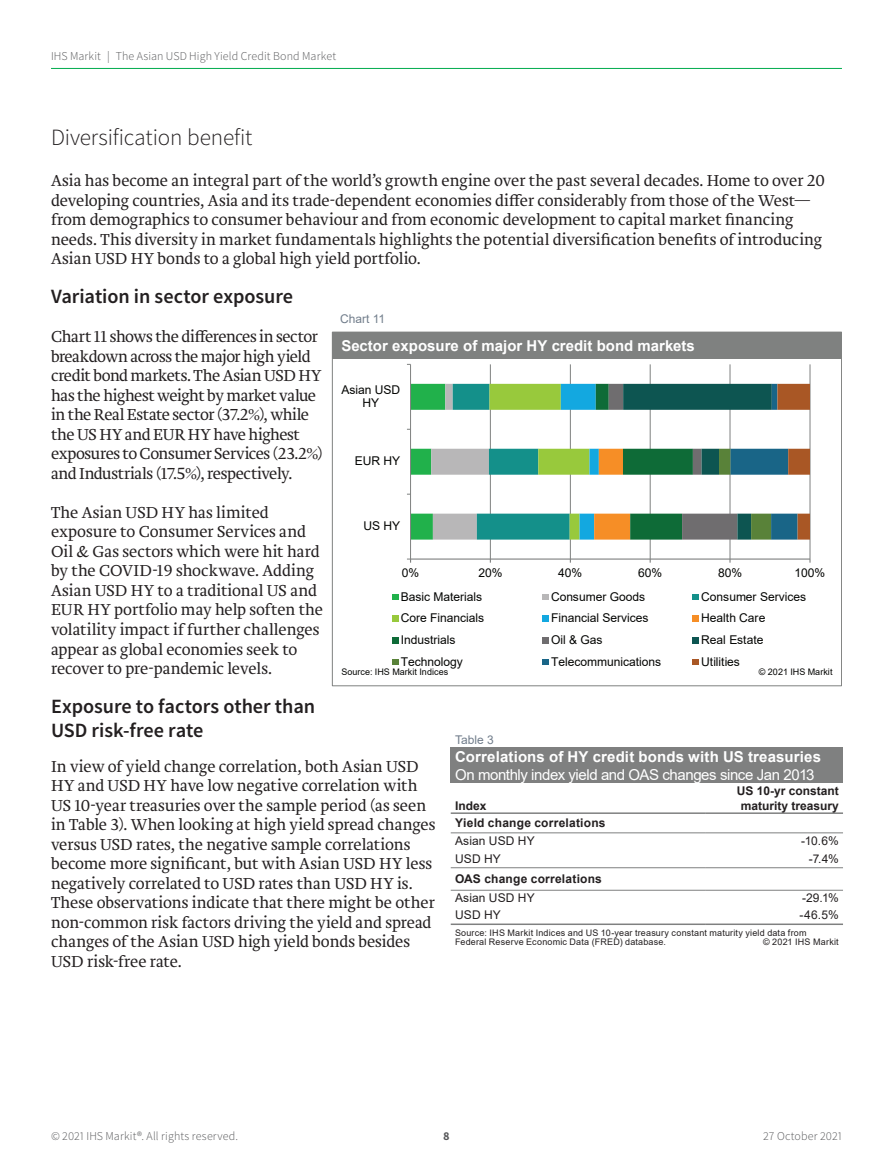
<style>
.page{position:relative;width:893px;height:1170px;background:#fff}
.page>*{position:absolute;margin:0;border:0;box-sizing:border-box;transform-origin:0 0}
.t1{font:300 23.25px "Source Sans Pro";letter-spacing:-.005em;color:#231f20}
.t2{font:600 20.25px/24px "Source Sans Pro";letter-spacing:-.005em;color:#231f20}
.t3{font:300 16.5px/19.5px "Brioni Std";letter-spacing:-.005em;color:#231f20}
.t4{font:300 16.5px/19.5px "Brioni Std";letter-spacing:-.025em;color:#231f20}
.t5{font:700 15px "Arial";letter-spacing:.005em;color:#fff}
.t6{font:15px "Arial";letter-spacing:-.03em;color:#fff}
.t7{font:12px/13.8px "Arial";letter-spacing:-.005em;color:#040503;text-align:center}
.t8{font:300 12px "Source Sans Pro";letter-spacing:.01em;color:#57585a}
.t9{font:700 12px/15px "Arial";letter-spacing:.015em;color:#231f20;text-align:center}
.t10{font:12px "Arial";letter-spacing:.02em;color:#231f20}
.t11{font:12px "Arial";color:#717d8b}
.t12{font:700 12px "Source Sans Pro";color:#57585a}
.t13{font:9px/9px "Arial";letter-spacing:.02em;color:#231f20}
.t14{font:9px "Arial";letter-spacing:.005em;color:#040503}
</style>
<div class="page">
<hr style="left:51px;top:68px;width:791px;height:1px;background:#00ab4d">
<hr style="left:490px;top:364px;width:1px;height:195px;background:#7f8180">
<hr style="left:570px;top:364px;width:1px;height:195px;background:#7f8180">
<hr style="left:650px;top:364px;width:1px;height:195px;background:#7f8180">
<hr style="left:730px;top:364px;width:1px;height:195px;background:#7f8180">
<hr style="left:810px;top:364px;width:1px;height:195px;background:#7f8180">
<hr style="left:411px;top:558px;width:399px;height:1px;background:#7f8180">
<hr style="left:410px;top:364px;width:1px;height:195px;background:#7f8180">
<svg style="left:407px;top:384px;width:403px;height:155px"></svg>
<svg style="left:392px;top:594px;width:6px;height:5px"></svg>
<svg style="left:542px;top:594px;width:7px;height:5px"></svg>
<svg style="left:693px;top:594px;width:6px;height:5px"></svg>
<svg style="left:392px;top:615px;width:6px;height:6px"></svg>
<div style="left:542px;top:615px;width:7px;height:6px;background:#13a8e0"></div>
<svg style="left:693px;top:615px;width:6px;height:6px"></svg>
<svg style="left:392px;top:637px;width:6px;height:6px"></svg>
<div style="left:542px;top:637px;width:7px;height:6px;background:#6f6d6f"></div>
<svg style="left:693px;top:637px;width:6px;height:6px"></svg>
<svg style="left:392px;top:659px;width:6px;height:6px"></svg>
<div style="left:542px;top:659px;width:7px;height:6px;background:#196587"></div>
<svg style="left:693px;top:659px;width:6px;height:6px"></svg>
<div style="left:332px;top:332px;width:509px;height:26px;background:#7f8180"></div>
<div style="left:451px;top:747px;width:392px;height:36px;background:#7f8080"></div>
<hr style="left:451px;top:923px;width:255px;height:1px;background:#7f8080">
<hr style="left:706px;top:923px;width:137px;height:1px;background:#7f8080">
<hr style="left:451px;top:812px;width:255px;height:1px;background:#7f8080">
<hr style="left:706px;top:812px;width:137px;height:1px;background:#7f8080">
<hr style="left:451px;top:889px;width:255px;height:1px;background:#7f8080">
<hr style="left:706px;top:889px;width:137px;height:1px;background:#7f8080">
<hr style="left:451px;top:832px;width:255px;height:1px;background:#7f8080">
<hr style="left:706px;top:832px;width:137px;height:1px;background:#7f8080">
<hr style="left:451px;top:867px;width:255px;height:1px;background:#7f8080">
<hr style="left:706px;top:867px;width:137px;height:1px;background:#7f8080">
<p class="t8" style="left:51px;top:48px;width:287px">IHS Markit | The Asian USD High Yield Credit Bond Market</p>
<h1 class="t1" style="left:51px;top:123px;width:203px">Diversification benefit</h1>
<p class="t3" style="left:51px;top:171px;width:775px">Asia has become an integral part of the world’s growth engine over the past several decades. Home to over 20 developing countries, Asia and its trade-dependent economies differ considerably from those of the West— from demographics to consumer behaviour and from economic development to capital market financing needs. This diversity in market fundamentals highlights the potential diversification benefits of introducing Asian USD HY bonds to a global high yield portfolio.</p>
<p class="t2" style="left:51px;top:285px;width:244px">Variation in sector exposure</p>
<p class="t4" style="left:51px;top:327px;width:274px">Chart 11 shows the differences in sector breakdown across the major high yield credit bond markets. The Asian USD HY has the highest weight by market value in the Real Estate sector (37.2%), while the US HY and EUR HY have highest exposures to Consumer Services (23.2%) and Industrials (17.5%), respectively.</p>
<p class="t3" style="left:51px;top:503px;width:274px">The Asian USD HY has limited exposure to Consumer Services and Oil &amp; Gas sectors which were hit hard by the COVID-19 shockwave. Adding Asian USD HY to a traditional US and EUR HY portfolio may help soften the volatility impact if further challenges appear as global economies seek to recover to pre-pandemic levels.</p>
<p class="t2" style="left:51px;top:694px;width:266px">Exposure to factors other than<br>USD risk-free rate</p>
<p class="t3" style="left:51px;top:756px;width:386px">In view of yield change correlation, both Asian USD HY and USD HY have low negative correlation with US 10-year treasuries over the sample period (as seen in Table 3). When looking at high yield spread changes versus USD rates, the negative sample correlations become more significant, but with Asian USD HY less negatively correlated to USD rates than USD HY is.<br>These observations indicate that there might be other non-common risk factors driving the yield and spread changes of the Asian USD high yield bonds besides USD risk-free rate.</p>
<p class="t11" style="left:340px;top:310px;width:47px">Chart 11</p>
<p class="t5" style="left:341px;top:335px;width:355px">Sector exposure of major HY credit bond markets</p>
<p class="t7" style="left:341px;top:382px;width:60px">Asian USD<br>HY</p>
<p class="t7" style="left:355px;top:454px;width:47px">EUR HY</p>
<p class="t7" style="left:363px;top:519px;width:38px">US HY</p>
<p class="t7" style="left:402px;top:566px;width:19px">0%</p>
<p class="t7" style="left:478px;top:566px;width:26px">20%</p>
<p class="t7" style="left:558px;top:566px;width:26px">40%</p>
<p class="t7" style="left:638px;top:566px;width:26px">60%</p>
<p class="t7" style="left:718px;top:566px;width:26px">80%</p>
<p class="t7" style="left:794px;top:566px;width:32px">100%</p>
<p class="t7" style="left:401px;top:589px;width:83px">Basic Materials</p>
<p class="t7" style="left:551px;top:589px;width:96px">Consumer Goods</p>
<p class="t7" style="left:701px;top:589px;width:106px">Consumer Services</p>
<p class="t7" style="left:401px;top:611px;width:85px">Core Financials</p>
<p class="t7" style="left:551px;top:611px;width:99px">Financial Services</p>
<p class="t7" style="left:701px;top:611px;width:66px">Health Care</p>
<p class="t7" style="left:401px;top:633px;width:56px">Industrials</p>
<p class="t7" style="left:551px;top:633px;width:53px">Oil &amp; Gas</p>
<p class="t7" style="left:701px;top:633px;width:64px">Real Estate</p>
<p class="t7" style="left:401px;top:654px;width:64px">Technology</p>
<p class="t7" style="left:551px;top:654px;width:112px">Telecommunications</p>
<p class="t7" style="left:701px;top:654px;width:40px">Utilities</p>
<p class="t14" style="left:341px;top:665px;width:108px">Source: IHS Markit Indices</p>
<p class="t14" style="left:759px;top:665px;width:75px">© 2021 IHS Markit</p>
<p class="t11" style="left:455px;top:731px;width:40px">Table 3</p>
<p class="t5" style="left:455px;top:746px;width:368px">Correlations of HY credit bonds with US treasuries</p>
<p class="t6" style="left:455px;top:764px;width:361px">On monthly index yield and OAS changes since Jan 2013</p>
<p class="t9" style="left:455px;top:798px;width:33px">Index</p>
<p class="t9" style="left:737px;top:783px;width:104px">US 10-yr constant maturity treasury</p>
<p class="t9" style="left:455px;top:815px;width:152px">Yield change correlations</p>
<p class="t10" style="left:455px;top:832px;width:81px">Asian USD HY</p>
<p class="t10" style="left:801px;top:832px;width:39px">-10.6%</p>
<p class="t10" style="left:455px;top:850px;width:47px">USD HY</p>
<p class="t10" style="left:809px;top:850px;width:31px">-7.4%</p>
<p class="t9" style="left:455px;top:871px;width:148px">OAS change correlations</p>
<p class="t10" style="left:455px;top:889px;width:81px">Asian USD HY</p>
<p class="t10" style="left:802px;top:889px;width:38px">-29.1%</p>
<p class="t10" style="left:455px;top:906px;width:47px">USD HY</p>
<p class="t10" style="left:799px;top:906px;width:41px">-46.5%</p>
<p class="t13" style="left:455px;top:927px;width:353px">Source: IHS Markit Indices and US 10-year treasury constant maturity yield data from<br>Federal Reserve Economic Data (FRED) database.</p>
<p class="t13" style="left:763px;top:936px;width:77px">© 2021 IHS Markit</p>
<p class="t8" style="left:51px;top:1129px;width:189px">© 2021 IHS Markit®. All rights reserved.</p>
<p class="t12" style="left:443px;top:1128px;width:8px">8</p>
<p class="t8" style="left:763px;top:1129px;width:80px">27 October 2021</p>
</div>
